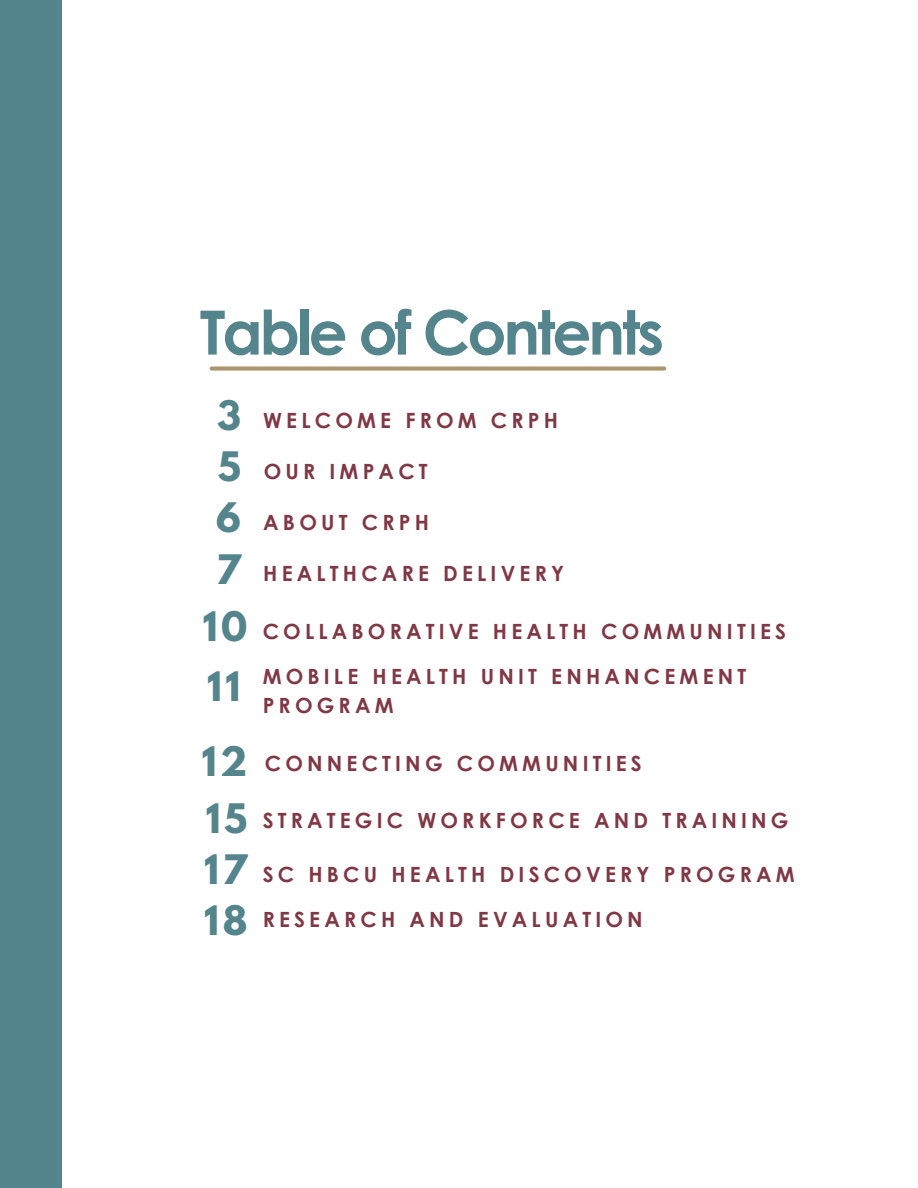
<style>
.page{position:relative;width:918px;height:1188px;background:#fff}
.page>*{position:absolute;margin:0;border:0;box-sizing:border-box;transform-origin:0 0}
.t1{font:700 61.2px "Century Gothic";letter-spacing:-.05em;color:#54858d}
.t2{font:700 36px "League Spartan";letter-spacing:.1em;color:#54858d}
.t3{font:700 21px/29.2px "Century Gothic";letter-spacing:.2em;color:#803844}
</style>
<div class="page">
<svg style="left:210px;top:367px;width:456px;height:4px;background:#b4a07d"></svg>
<div style="left:0;top:0;width:61px;height:1188px;background:#54858d"></div>
<h1 class="t1" style="left:200px;top:293px;width:466px">Table of Contents</h1>
<p class="t2" style="left:217px;top:398px;width:25px">3</p>
<p class="t2" style="left:218px;top:449px;width:25px">5</p>
<p class="t2" style="left:216px;top:500px;width:26px">6</p>
<p class="t2" style="left:216px;top:551px;width:26px">7</p>
<p class="t2" style="left:203px;top:608px;width:46px">10</p>
<p class="t3" style="left:263px;top:405px;width:296px">WELCOME FROM CRPH</p>
<p class="t3" style="left:264px;top:456px;width:165px">OUR IMPACT</p>
<p class="t3" style="left:263px;top:507px;width:167px">ABOUT CRPH</p>
<p class="t3" style="left:263px;top:559px;width:302px">HEALTHCARE DELIVERY</p>
<p class="t3" style="left:263px;top:616px;width:525px">COLLABORATIVE HEALTH COMMUNITIES</p>
<p class="t2" style="left:207px;top:669px;width:35px">11</p>
<p class="t3" style="left:263px;top:661px;width:485px">MOBILE HEALTH UNIT ENHANCEMENT<br>PROGRAM</p>
<p class="t2" style="left:202px;top:743px;width:47px">12</p>
<p class="t3" style="left:265px;top:748px;width:378px">CONNECTING COMMUNITIES</p>
<p class="t2" style="left:206px;top:801px;width:43px">15</p>
<p class="t3" style="left:263px;top:805px;width:527px">STRATEGIC WORKFORCE AND TRAINING</p>
<p class="t2" style="left:204px;top:852px;width:45px">17</p>
<p class="t3" style="left:263px;top:859px;width:533px">SC HBCU HEALTH DISCOVERY PROGRAM</p>
<p class="t2" style="left:204px;top:903px;width:45px">18</p>
<p class="t3" style="left:263px;top:904px;width:382px">RESEARCH AND EVALUATION</p>
</div>
